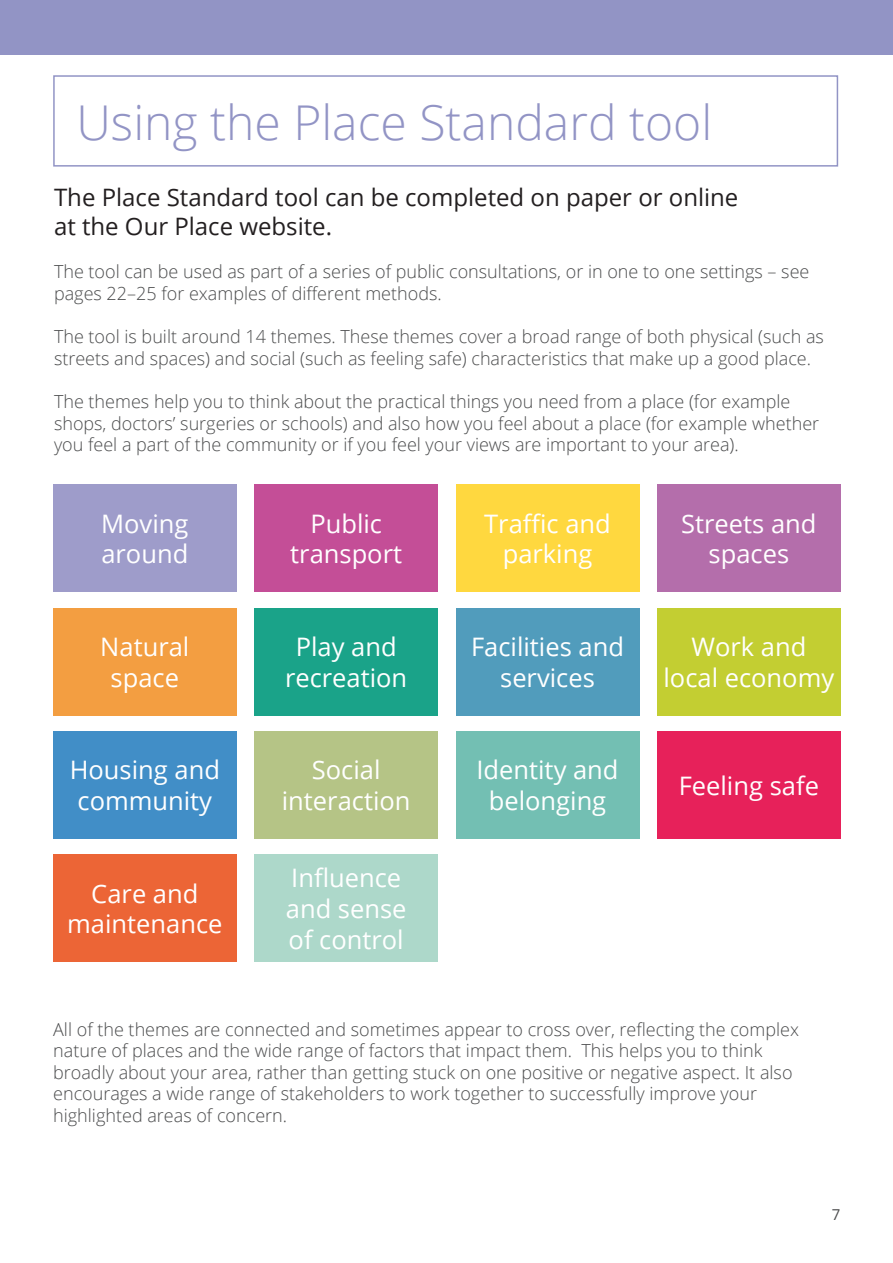
<style>
.page{position:relative;width:893px;height:1263px;background:#fff}
.page>*{position:absolute;margin:0;border:0;box-sizing:border-box;transform-origin:0 0}
.Large_Heading{font:300 48px "Open Sans";color:#9294c5}
.t1{font:25.5px/30.6px "Open Sans";color:#fff;text-align:center}
.Intro_Heading_1{font:24px/28.8px "Open Sans";color:#231f20}
.TEXT_body{font:300 18px/21.6px "Open Sans";color:#4b4c4d}
.t2{font:15px "Open Sans";color:#4b4c4d}
</style>
<div class="page">
<div style="left:53px;top:75px;width:785px;height:92px;border:2px solid #9294c5"></div>
<div style="left:53px;top:484px;width:184px;height:108px;background:#9e9cca"></div>
<div style="left:255px;top:484px;width:183px;height:108px;background:#c44e97"></div>
<div style="left:456px;top:484px;width:183px;height:108px;background:#ffd83f"></div>
<div style="left:657px;top:484px;width:183px;height:108px;background:#b46eab"></div>
<div style="left:53px;top:608px;width:184px;height:107px;background:#f39e41"></div>
<div style="left:255px;top:608px;width:183px;height:107px;background:#1aa389"></div>
<div style="left:456px;top:608px;width:183px;height:107px;background:#519cbc"></div>
<div style="left:657px;top:608px;width:183px;height:107px;background:#c3ce32"></div>
<div style="left:53px;top:731px;width:184px;height:108px;background:#418ec7"></div>
<div style="left:255px;top:731px;width:183px;height:108px;background:#b5c486"></div>
<div style="left:456px;top:731px;width:183px;height:108px;background:#73bfb3"></div>
<div style="left:657px;top:731px;width:183px;height:108px;background:#e7215a"></div>
<div style="left:53px;top:854px;width:184px;height:108px;background:#ec6536"></div>
<div style="left:255px;top:854px;width:183px;height:108px;background:#add8ca"></div>
<div style="left:0;top:0;width:893px;height:54px;background:#9294c5"></div>
<p class="Large_Heading" style="left:76px;top:90px;width:637px">Using the Place Standard tool</p>
<p class="Intro_Heading_1" style="left:54px;top:182px;width:686px">The Place Standard tool can be completed on paper or online at the Our Place website.</p>
<p class="TEXT_body" style="left:54px;top:260px;width:757px">The tool can be used as part of a series of public consultations, or in one to one settings – see pages 22–25 for examples of different methods.</p>
<p class="TEXT_body" style="left:54px;top:325px;width:771px">The tool is built around 14 themes. These themes cover a broad range of both physical (such as streets and spaces) and social (such as feeling safe) characteristics that make up a good place.</p>
<p class="TEXT_body" style="left:54px;top:390px;width:767px">The themes help you to think about the practical things you need from a place (for example shops, doctors’ surgeries or schools) and also how you feel about a place (for example whether you feel a part of the community or if you feel your views are important to your area).</p>
<p class="t1" style="left:101px;top:507px;width:89px">Moving</p>
<p class="t1" style="left:101px;top:538px;width:88px">around</p>
<p class="t1" style="left:100px;top:631px;width:91px">Natural</p>
<p class="t1" style="left:111px;top:661px;width:70px">space</p>
<p class="t1" style="left:310px;top:507px;width:73px">Public</p>
<p class="t1" style="left:290px;top:538px;width:113px">transport</p>
<p class="t1" style="left:484px;top:507px;width:128px">Traffic and parking</p>
<p class="t1" style="left:681px;top:507px;width:137px">Streets and spaces</p>
<p class="t1" style="left:285px;top:631px;width:124px">Play and recreation</p>
<p class="t1" style="left:471px;top:631px;width:154px">Facilities and services</p>
<p class="t1" style="left:663px;top:631px;width:172px">Work and local economy</p>
<p class="t1" style="left:70px;top:754px;width:152px">Housing and community</p>
<p class="t1" style="left:282px;top:754px;width:130px">Social interaction</p>
<p class="t1" style="left:476px;top:754px;width:144px">Identity and belonging</p>
<p class="t1" style="left:67px;top:877px;width:157px">Care and maintenance</p>
<p class="t1" style="left:286px;top:862px;width:122px;text-align:left">Influence and sense of control</p>
<p class="t1" style="left:679px;top:769px;width:142px">Feeling safe</p>
<p class="TEXT_body" style="left:53px;top:1018px;width:747px">All of the themes are connected and sometimes appear to cross over, reflecting the complex nature of places and the wide range of factors that impact them. This helps you to think broadly about your area, rather than getting stuck on one positive or negative aspect. It also encourages a wide range of stakeholders to work together to successfully improve your highlighted areas of concern.</p>
<p class="t2" style="left:832px;top:1205px;width:10px">7</p>
</div>
